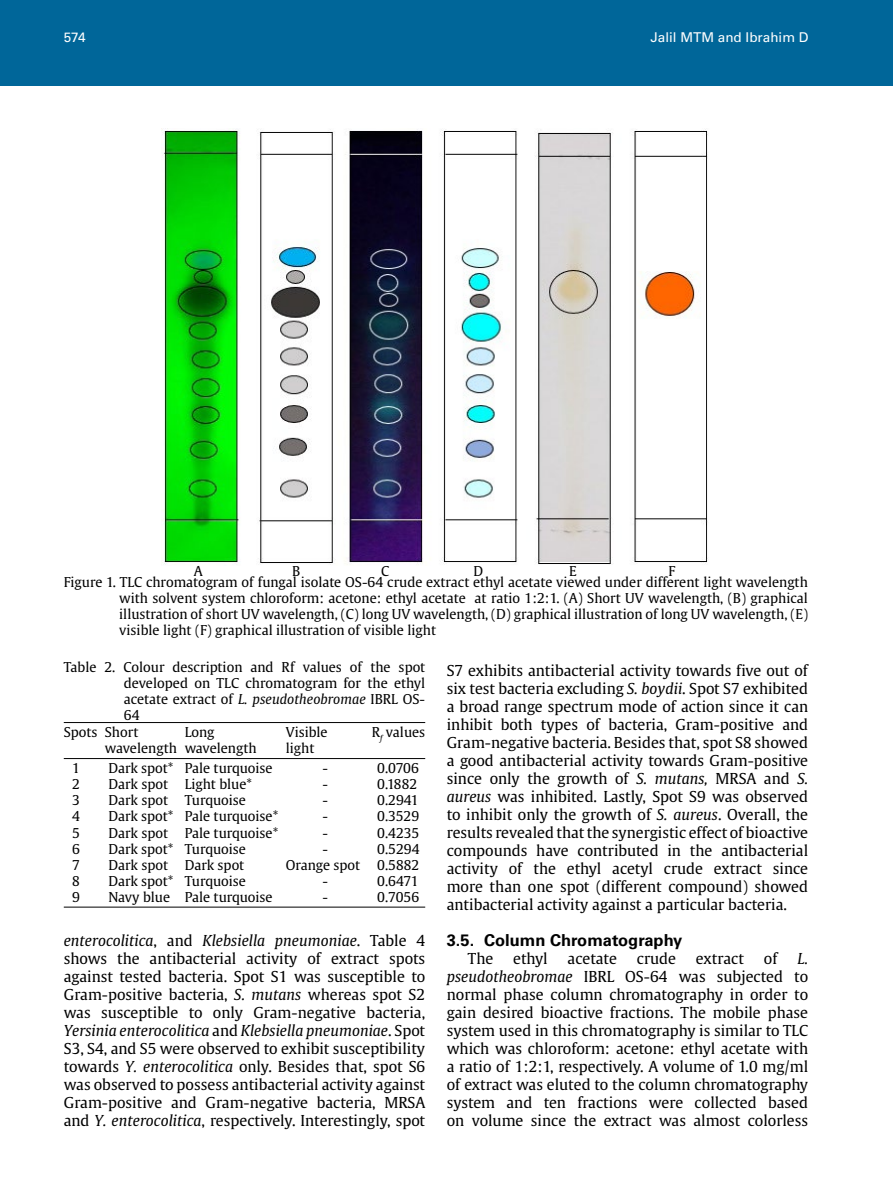
<style>
.page{position:relative;width:893px;height:1191px;background:#fff}
.page>*{position:absolute;margin:0;border:0;box-sizing:border-box;transform-origin:0 0}
.t1{font:700 16.5px "Univers LT Std";color:#000}
.t2{font:15px/18px "Gulliver";color:#000;text-align:justify}
.t3{font:13.5px/16.2px "Gulliver";color:#000}
.t4{font:13.5px "Univers LT Std";color:#fff}
.s1{font-style:italic}
</style>
<div class="page">
<img style="left:162px;top:128px;width:546px;height:437px">
<hr style="left:64px;top:722px;width:361px;height:1px;background:#000">
<hr style="left:64px;top:906px;width:361px;height:1px;background:#000">
<hr style="left:64px;top:758px;width:361px;height:1px;background:#000">
<div style="left:0;top:0;width:893px;height:85px;background:#069"></div>
<p class="t4" style="left:64px;top:30px;width:23px">574</p>
<p class="t4" style="left:651px;top:30px;width:159px">Jalil MTM and Ibrahim D</p>
<p class="t3" style="left:194px;top:563px;width:10px">A</p>
<p class="t3" style="left:292px;top:563px;width:10px">B</p>
<p class="t3" style="left:381px;top:563px;width:10px">C</p>
<p class="t3" style="left:474px;top:563px;width:11px">D</p>
<p class="t3" style="left:569px;top:563px;width:9px">E</p>
<p class="t3" style="left:64px;top:565px;width:746px;line-height:10.8px;text-indent:605px">F<br>Figure 1. TLC chromatogram of fungal isolate OS-64 crude extract ethyl acetate viewed under different light wavelength</p>
<p class="t3" style="left:119px;top:590px;width:690px;text-align:justify">with solvent system chloroform: acetone: ethyl acetate at ratio 1:2:1. (A) Short UV wavelength, (B) graphical illustration of short UV wavelength, (C) long UV wavelength, (D) graphical illustration of long UV wavelength, (E) visible light (F) graphical illustration of visible light</p>
<p class="t3" style="left:64px;top:658px;width:363px">Table 2. Colour description and Rf values of the spot</p>
<p class="t3" style="left:124px;top:674px;width:303px">developed on TLC chromatogram for the ethyl</p>
<p class="t3" style="left:124px;top:691px;width:303px">acetate extract of <span class="s1">L. pseudotheobromae</span> IBRL OS-</p>
<p class="t3" style="left:124px;top:707px;width:17px">64</p>
<p class="t3" style="left:64px;top:723px;width:35px">Spots</p>
<p class="t3" style="left:72px;top:759px;width:9px;text-align:justify">1<br>2<br>3<br>4<br>5<br>6<br>7<br>8<br>9</p>
<p class="t2" style="left:447px;top:661px;width:363px">S7 exhibits antibacterial activity towards five out of six test bacteria excluding <span class="s1">S. boydii</span>. Spot S7 exhibited a broad range spectrum mode of action since it can inhibit both types of bacteria, Gram-positive and Gram-negative bacteria. Besides that, spot S8 showed a good antibacterial activity towards Gram-positive since only the growth of <span class="s1">S. mutans,</span> MRSA and <span class="s1">S. aureus</span> was inhibited. Lastly, Spot S9 was observed to inhibit only the growth of <span class="s1">S. aureus</span>. Overall, the results revealed that the synergistic effect of bioactive compounds have contributed in the antibacterial activity of the ethyl acetyl crude extract since more than one spot (different compound) showed antibacterial activity against a particular bacteria.</p>
<p class="t1" style="left:447px;top:930px;width:237px">3.5. Column Chromatography</p>
<p class="t2" style="left:468px;top:949px;width:27px">The</p>
<p class="t2" style="left:513px;top:949px;width:36px">ethyl</p>
<p class="t2" style="left:568px;top:949px;width:51px">acetate</p>
<p class="t2" style="left:637px;top:949px;width:41px">crude</p>
<p class="t2" style="left:696px;top:949px;width:49px">extract</p>
<p class="t2" style="left:764px;top:949px;width:15px">of</p>
<p class="t3" style="left:286px;top:723px;width:43px">Visible light</p>
<p class="t3" style="left:286px;top:759px;width:76px;text-align:center">-<br>-<br>-<br>-<br>-<br>-<br>Orange spot -<br>-</p>
<p class="t3" style="left:105px;top:723px;width:73px">Short wavelength</p>
<p class="t3" style="left:109px;top:759px;width:66px">Dark spot*<br>Dark spot<br>Dark spot<br>Dark spot*<br>Dark spot<br>Dark spot*<br>Dark spot<br>Dark spot*<br>Navy blue</p>
<p class="t3" style="left:372px;top:723px;width:55px">R<sub>f</sub> values</p>
<p class="t3" style="left:377px;top:759px;width:44px">0.0706<br>0.1882<br>0.2941<br>0.3529<br>0.4235<br>0.5294<br>0.5882<br>0.6471<br>0.7056</p>
<p class="t3" style="left:185px;top:723px;width:73px">Long wavelength</p>
<p class="t3" style="left:185px;top:759px;width:95px">Pale turquoise<br>Light blue*<br>Turquoise<br>Pale turquoise*<br>Pale turquoise*<br>Turquoise<br>Dark spot<br>Turquoise<br>Pale turquoise</p>
<p class="t2" style="left:64px;top:931px;width:363px"><span class="s1">enterocolitica</span>, and <span class="s1">Klebsiella pneumoniae</span>. Table 4 shows the antibacterial activity of extract spots against tested bacteria. Spot S1 was susceptible to Gram-positive bacteria, <span class="s1">S. mutans</span> whereas spot S2 was susceptible to only Gram-negative bacteria, <span class="s1">Yersinia enterocolitica</span> and <span class="s1">Klebsiella pneumoniae</span>. Spot S3, S4, and S5 were observed to exhibit susceptibility towards <span class="s1">Y. enterocolitica</span> only. Besides that, spot S6 was observed to possess antibacterial activity against Gram-positive and Gram-negative bacteria, MRSA and <span class="s1">Y. enterocolitica</span>, respectively. Interestingly, spot</p>
<p class="t2" style="left:447px;top:949px;width:363px;text-indent:351px"><span class="s1">L. pseudotheobromae</span> IBRL OS-64 was subjected to normal phase column chromatography in order to gain desired bioactive fractions. The mobile phase system used in this chromatography is similar to TLC which was chloroform: acetone: ethyl acetate with a ratio of 1:2:1, respectively. A volume of 1.0 mg/ml of extract was eluted to the column chromatography system and ten fractions were collected based on volume since the extract was almost colorless</p>
</div>
